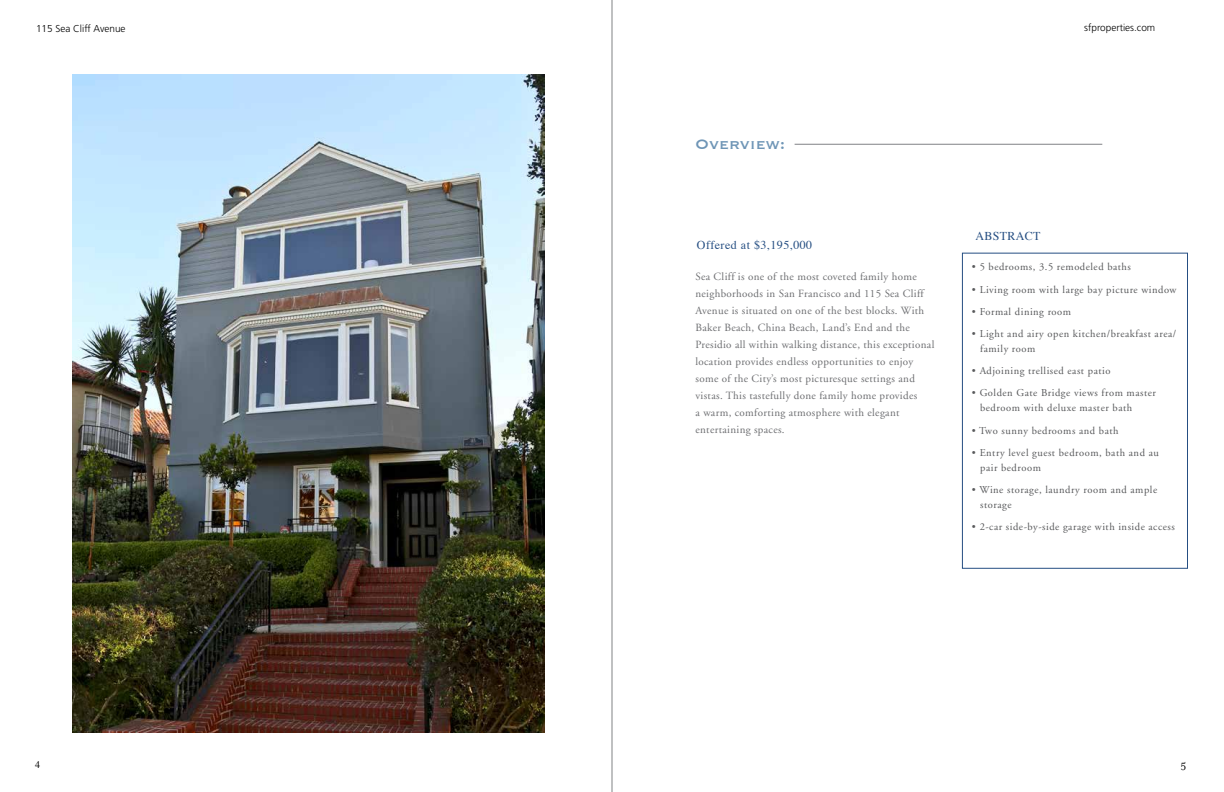
<style>
.page{position:relative;width:1224px;height:792px;background:#fff}
.page>*{position:absolute;margin:0;border:0;box-sizing:border-box;transform-origin:0 0}
.t1{font:18px "Copperplate";color:#6e95b6}
.t2{font:12px "Times";letter-spacing:.04em;color:#254e82}
.t3{font:12px "Mrs Eaves Roman";color:#000}
.t4{font:11px/17px "Adobe Garamond";letter-spacing:.03em;color:#6d6e71}
.t5{font:10.5px/15px "Adobe Garamond";letter-spacing:.05em;color:#58595b}
.t6{font:300 10px "Frutiger";color:#000}
.t7{font:10px "Times";color:#000}
</style>
<div class="page">
<hr style="left:612px;top:0;width:1px;height:792px;background:#808285">
<hr style="left:795px;top:144px;width:307px;height:1px;background:#808285">
<div style="left:962px;top:253px;width:226px;height:316px;border:1px solid #254e82"></div>
<img style="left:72px;top:74px;width:473px;height:658px">
<p class="t6" style="left:36px;top:23px;width:91px">115 Sea Cliff Avenue</p>
<p class="t6" style="left:1084px;top:22px;width:72px">sfproperties.com</p>
<h1 class="t1" style="left:695px;top:133px;width:92px">Overview:</h1>
<p class="t2" style="left:697px;top:238px;width:117px">Offered at $3,195,000</p>
<p class="t4" style="left:696px;top:269px;width:240px">Sea Cliff is one of the most coveted family home neighborhoods in San Francisco and 115 Sea Cliff Avenue is situated on one of the best blocks. With Baker Beach, China Beach, Land’s End and the Presidio all within walking distance, this exceptional location provides endless opportunities to enjoy some of the City’s most picturesque settings and vistas. This tastefully done family home provides<br>a warm, comforting atmosphere with elegant entertaining spaces.</p>
<p class="t2" style="left:975px;top:228px;width:67px">ABSTRACT</p>
<p class="t5" style="left:972px;top:260px;width:161px">• 5 bedrooms, 3.5 remodeled baths</p>
<p class="t5" style="left:972px;top:282px;width:206px">• Living room with large bay picture window</p>
<p class="t5" style="left:972px;top:304px;width:101px">• Formal dining room</p>
<p class="t5" style="left:980px;top:326px;width:198px;text-indent:-8px">• Light and airy open kitchen/breakfast area/ family room</p>
<p class="t5" style="left:972px;top:364px;width:140px">• Adjoining trellised east patio</p>
<p class="t5" style="left:980px;top:386px;width:177px;text-indent:-8px">• Golden Gate Bridge views from master bedroom with deluxe master bath</p>
<p class="t5" style="left:972px;top:423px;width:148px">• Two sunny bedrooms and bath</p>
<p class="t5" style="left:980px;top:445px;width:180px;text-indent:-8px">• Entry level guest bedroom, bath and au pair bedroom</p>
<p class="t5" style="left:980px;top:482px;width:178px;text-indent:-8px">• Wine storage, laundry room and ample storage</p>
<p class="t5" style="left:972px;top:520px;width:204px">• 2-car side-by-side garage with inside access</p>
<p class="t7" style="left:35px;top:758px;width:6px">4</p>
<p class="t3" style="left:1180px;top:758px;width:7px">5</p>
</div>
